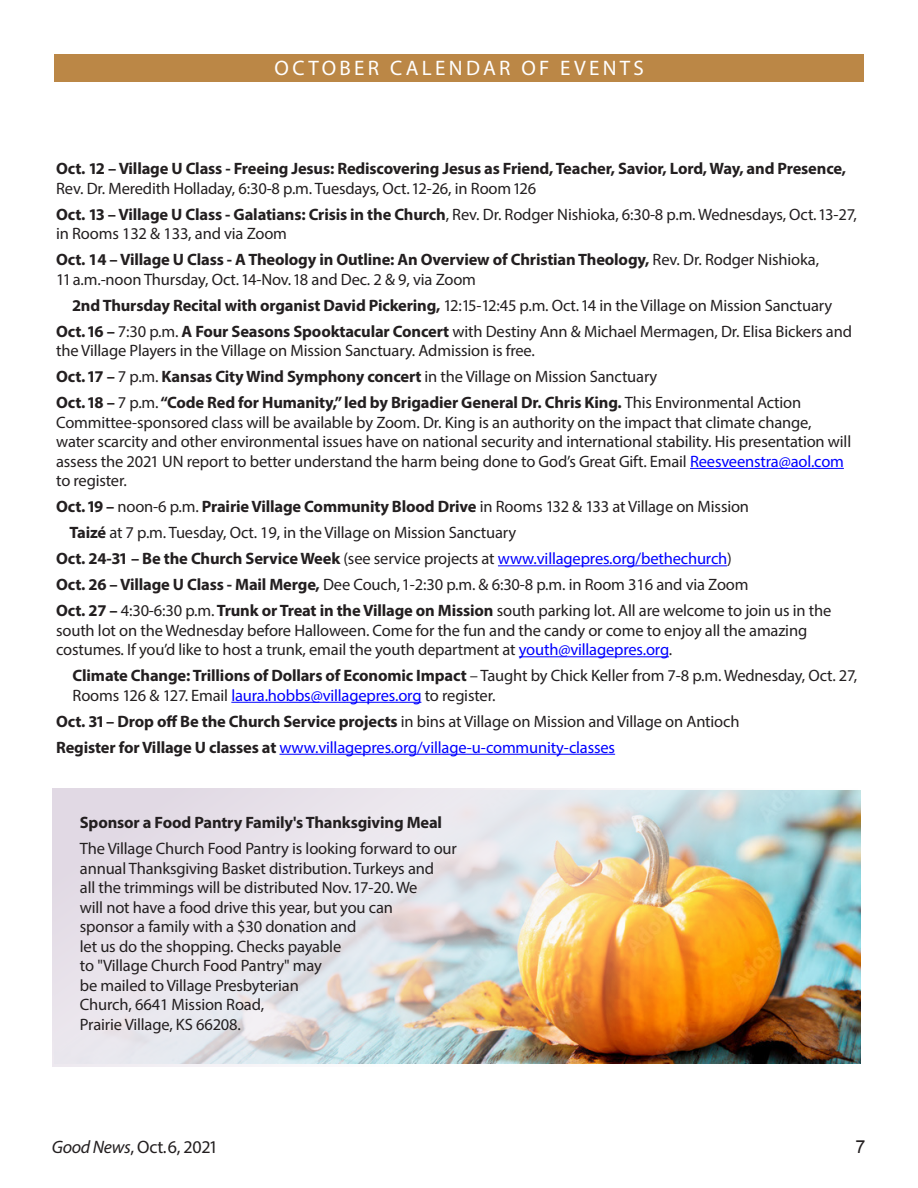
<style>
.page{position:relative;width:918px;height:1188px;background:#fff}
.page>*{position:absolute;margin:0;border:0;box-sizing:border-box;transform-origin:0 0}
.t1{font:21px "Myriad Pro";letter-spacing:.16em;color:#fff}
.Body_text{font:18px "Myriad Pro";letter-spacing:-.02em;color:#231f20}
.t2{font:18px "Arial";color:#231f20}
.t3{font:16.5px/19.5px "Myriad Pro";letter-spacing:-.01em;color:#231f20}
.t4{font:700 16.5px/19.5px "Myriad Pro";letter-spacing:-.01em;color:#231f20}
.t5{font:16.5px "Myriad Pro";letter-spacing:-.01em;color:#00f}
.s1{font-weight:400}
.s2{font-weight:700}
.s3{color:#00f}
.s4{font-weight:400;color:#00f}
.s5{font-weight:700;color:#231f20}
.s6{font-style:italic}
</style>
<div class="page">
<img style="left:52px;top:788px;width:806px;height:279px">
<div style="left:54px;top:54px;width:810px;height:28px;background:#bb8746"></div>
<hr style="left:690px;top:468px;width:154px;height:1px;background:#00f">
<hr style="left:498px;top:565px;width:229px;height:1px;background:#00f">
<hr style="left:519px;top:656px;width:150px;height:1px;background:#00f">
<hr style="left:231px;top:702px;width:190px;height:1px;background:#00f">
<hr style="left:279px;top:754px;width:336px;height:1px;background:#00f">
<p class="t1" style="left:275px;top:55px;width:371px">OCTOBER CALENDAR OF EVENTS</p>
<p class="t4" style="left:56px;top:159px;width:791px">Oct. 12 – Village U Class - Freeing Jesus: Rediscovering Jesus as Friend, Teacher, Savior, Lord, Way, and Presence,<br><span class="s1">Rev. Dr. Meredith Holladay, 6:30-8 p.m. Tuesdays, Oct. 12-26, in Room 126</span></p>
<p class="t3" style="left:56px;top:204px;width:802px"><span class="s2">Oct. 13 – Village U Class - Galatians: Crisis in the Church</span>, Rev. Dr. Rodger Nishioka, 6:30-8 p.m. Wednesdays, Oct. 13-27, in Rooms 132 &amp; 133, and via Zoom</p>
<p class="t3" style="left:56px;top:250px;width:764px"><span class="s2">Oct. 14 – Village U Class - A Theology in Outline: An Overview of Christian Theology,</span> Rev. Dr. Rodger Nishioka,<br>11 a.m.-noon Thursday, Oct. 14-Nov. 18 and Dec. 2 &amp; 9, via Zoom</p>
<p class="t3" style="left:72px;top:295px;width:762px"><span class="s2">2nd Thursday Recital with organist David Pickering,</span> 12:15-12:45 p.m. Oct. 14 in the Village on Mission Sanctuary</p>
<p class="t3" style="left:56px;top:321px;width:797px"><span class="s2">Oct. 16 –</span> 7:30 p.m. <span class="s2">A Four Seasons Spooktacular Concert</span> with Destiny Ann &amp; Michael Mermagen, Dr. Elisa Bickers and the Village Players in the Village on Mission Sanctuary. Admission is free.</p>
<p class="t4" style="left:56px;top:366px;width:603px">Oct. 17 – <span class="s1">7 p.m.</span> Kansas City Wind Symphony concert <span class="s1">in the Village on Mission Sanctuary</span></p>
<p class="t3" style="left:56px;top:393px;width:797px"><span class="s2">Oct. 18 –</span> 7 p.m. <span class="s2">“Code Red for Humanity,” led by Brigadier General Dr. Chris King.</span> This Environmental Action Committee-sponsored class will be available by Zoom. Dr. King is an authority on the impact that climate change, water scarcity and other environmental issues have on national security and international stability. His presentation will assess the 2021 UN report to better understand the harm being done to God’s Great Gift. Email <span class="s3">Reesveenstra@aol.com </span>to register.</p>
<p class="t3" style="left:56px;top:497px;width:694px"><span class="s2">Oct. 19 –</span> noon-6 p.m. <span class="s2">Prairie Village Community Blood Drive</span> in Rooms 132 &amp; 133 at Village on Mission</p>
<p class="t3" style="left:69px;top:523px;width:448px"><span class="s2">Taizé</span> at 7 p.m. Tuesday, Oct. 19, in the Village on Mission Sanctuary</p>
<p class="t4" style="left:56px;top:548px;width:677px">Oct. 24-31 – Be the Church Service Week <span class="s1">(see service projects at</span> <span class="s4">www.villagepres.org/bethechurch</span><span class="s1">)</span></p>
<p class="t3" style="left:56px;top:575px;width:694px"><span class="s2">Oct. 26 – Village U Class - Mail Merge,</span> Dee Couch, 1-2:30 p.m. &amp; 6:30-8 p.m. in Room 316 and via Zoom</p>
<p class="t3" style="left:56px;top:601px;width:777px"><span class="s2">Oct. 27 –</span> 4:30-6:30 p.m. <span class="s2">Trunk or Treat in the Village on Mission</span> south parking lot. All are welcome to join us in the south lot on the Wednesday before Halloween. Come for the fun and the candy or come to enjoy all the amazing costumes. If you’d like to host a trunk, email the youth department at <span class="s3">youth@villagepres.org</span>.</p>
<p class="t3" style="left:73px;top:666px;width:786px"><span class="s2">Climate Change: Trillions of Dollars of Economic Impact</span> – Taught by Chick Keller from 7-8 p.m. Wednesday, Oct. 27,<br>Rooms 126 &amp; 127. Email <span class="s3">laura.hobbs@villagepres.org</span> to register.</p>
<p class="t3" style="left:56px;top:711px;width:685px"><span class="s2">Oct. 31 – Drop off Be the Church Service projects</span> in bins at Village on Mission and Village on Antioch</p>
<p class="t5" style="left:56px;top:737px;width:560px"><span class="s5">Register for Village U classes at</span> www.villagepres.org/village-u-community-classes</p>
<p class="t4" style="left:80px;top:812px;width:364px">Sponsor a Food Pantry Family's Thanksgiving Meal</p>
<p class="t3" style="left:80px;top:839px;width:379px">The Village Church Food Pantry is looking forward to our annual Thanksgiving Basket distribution. Turkeys and<br>all the trimmings will be distributed Nov.17-20. We<br>will not have a food drive this year, but you can<br>sponsor a family with a $30 donation and<br>let us do the shopping. Checks payable<br>to "Village Church Food Pantry" may<br>be mailed to Village Presbyterian<br>Church, 6641 Mission Road,<br>Prairie Village, KS 66208.</p>
<p class="Body_text" style="left:52px;top:1136px;width:168px"><span class="s6">Good News</span>, Oct. 6, 2021</p>
<p class="t2" style="left:856px;top:1135px;width:12px">7</p>
</div>
